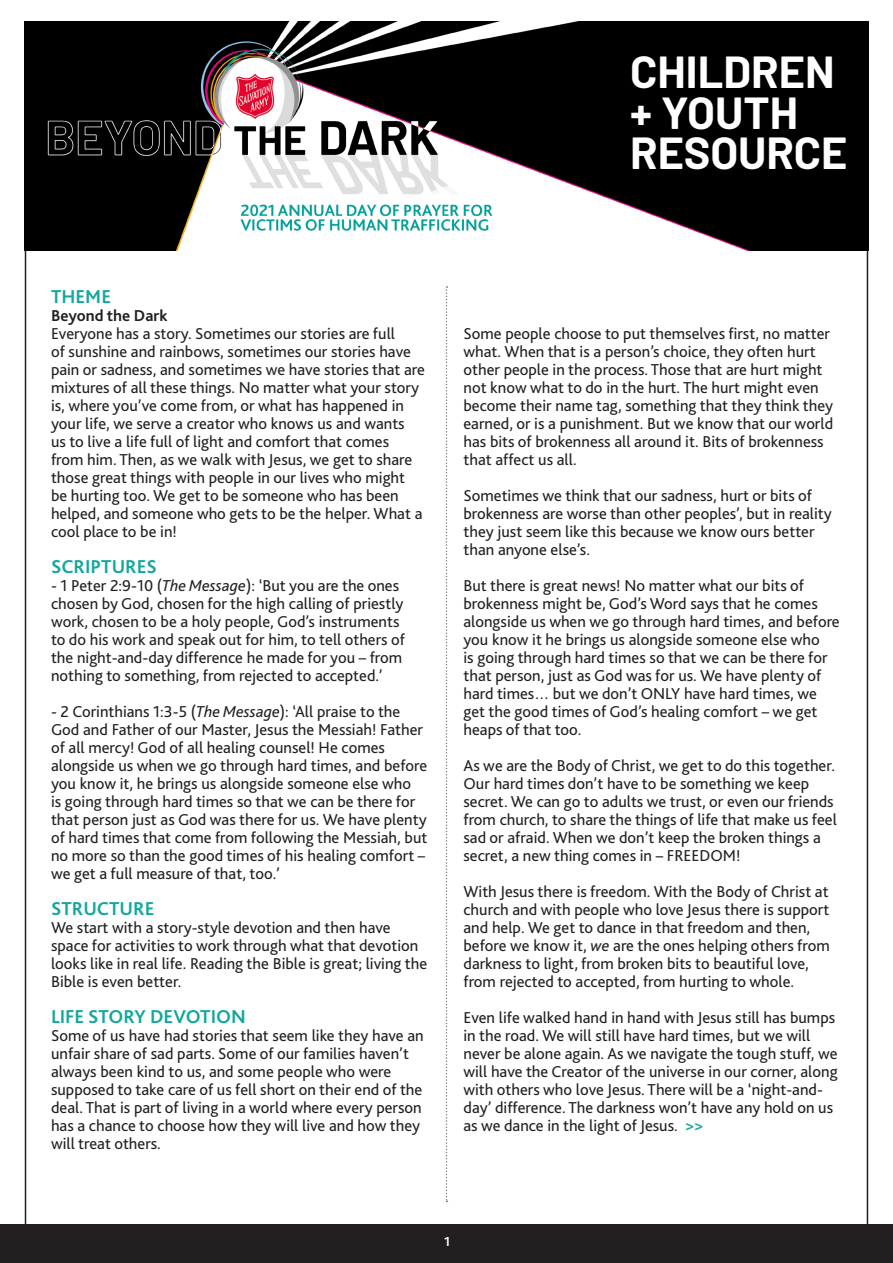
<style>
.page{position:relative;width:893px;height:1263px;background:#fff}
.page>*{position:absolute;margin:0;border:0;box-sizing:border-box;transform-origin:0 0}
.t1{font:700 45px/40.5px "Barlow";color:#fff}
.t2{font:700 19.5px "Bliss 2";color:#12a79d}
.t3{font:16.5px/18px "Bliss 2";color:#231f20}
.t4{font:700 16.5px "Bliss 2";color:#231f20}
.t5{font:700 13.5px "Bliss 2";color:#fff}
.s1{font-style:italic}
.s2{font-weight:700;color:#12a79d}
</style>
<div class="page">
<div style="left:0;top:1225px;width:893px;height:38px;background:#231f20"></div>
<svg style="left:446px;top:286px;width:1px;height:916px"></svg>
<img style="left:25px;top:21px;width:843px;height:229px">
<h1 class="t1" style="left:630px;top:51px;width:219px">CHILDREN + YOUTH<br>RESOURCE</h1>
<p class="t2" style="left:51px;top:284px;width:62px">THEME</p>
<p class="t4" style="left:51px;top:305px;width:118px">Beyond the Dark</p>
<p class="t3" style="left:51px;top:324px;width:375px">Everyone has a story. Sometimes our stories are full<br>of sunshine and rainbows, sometimes our stories have pain or sadness, and sometimes we have stories that are mixtures of all these things. No matter what your story is, where you’ve come from, or what has happened in your life, we serve a creator who knows us and wants<br>us to live a life full of light and comfort that comes from him. Then, as we walk with Jesus, we get to share those great things with people in our lives who might be hurting too. We get to be someone who has been helped, and someone who gets to be the helper. What a cool place to be in!</p>
<p class="t2" style="left:51px;top:554px;width:107px">SCRIPTURES</p>
<p class="t3" style="left:51px;top:576px;width:355px">- 1 Peter 2:9-10 (<span class="s1">The Message</span>): ‘But you are the ones chosen by God, chosen for the high calling of priestly work, chosen to be a holy people, God’s instruments to do his work and speak out for him, to tell others of the night-and-day difference he made for you – from nothing to something, from rejected to accepted.’</p>
<p class="t3" style="left:51px;top:702px;width:378px">- 2 Corinthians 1:3-5 (<span class="s1">The Message</span>): ‘All praise to the God and Father of our Master, Jesus the Messiah! Father of all mercy! God of all healing counsel! He comes alongside us when we go through hard times, and before you know it, he brings us alongside someone else who<br>is going through hard times so that we can be there for that person just as God was there for us. We have plenty of hard times that come from following the Messiah, but no more so than the good times of his healing comfort – we get a full measure of that, too.’</p>
<p class="t2" style="left:51px;top:896px;width:105px">STRUCTURE</p>
<p class="t3" style="left:51px;top:918px;width:378px">We start with a story-style devotion and then have space for activities to work through what that devotion looks like in real life. Reading the Bible is great; living the Bible is even better.</p>
<p class="t2" style="left:51px;top:1004px;width:196px">LIFE STORY DEVOTION</p>
<p class="t3" style="left:51px;top:1026px;width:374px">Some of us have had stories that seem like they have an unfair share of sad parts. Some of our families haven’t always been kind to us, and some people who were supposed to take care of us fell short on their end of the deal. That is part of living in a world where every person has a chance to choose how they will live and how they will treat others.</p>
<p class="t3" style="left:463px;top:324px;width:371px">Some people choose to put themselves first, no matter what. When that is a person’s choice, they often hurt other people in the process. Those that are hurt might not know what to do in the hurt. The hurt might even become their name tag, something that they think they earned, or is a punishment. But we know that our world has bits of brokenness all around it. Bits of brokenness that affect us all.</p>
<p class="t3" style="left:463px;top:486px;width:370px">Sometimes we think that our sadness, hurt or bits of brokenness are worse than other peoples’, but in reality they just seem like this because we know ours better than anyone else’s.</p>
<p class="t3" style="left:463px;top:576px;width:378px">But there is great news! No matter what our bits of brokenness might be, God’s Word says that he comes alongside us when we go through hard times, and before you know it he brings us alongside someone else who<br>is going through hard times so that we can be there for that person, just as God was for us. We have plenty of hard times… but we don’t ONLY have hard times, we get the good times of God’s healing comfort – we get heaps of that too.</p>
<p class="t3" style="left:463px;top:756px;width:375px">As we are the Body of Christ, we get to do this together.<br>Our hard times don’t have to be something we keep secret. We can go to adults we trust, or even our friends from church, to share the things of life that make us feel sad or afraid. When we don’t keep the broken things a secret, a new thing comes in – FREEDOM!</p>
<p class="t3" style="left:463px;top:882px;width:368px">With Jesus there is freedom. With the Body of Christ at church and with people who love Jesus there is support and help. We get to dance in that freedom and then, before we know it, <span class="s1">we</span> are the ones helping others from darkness to light, from broken bits to beautiful love, from rejected to accepted, from hurting to whole.</p>
<p class="t3" style="left:463px;top:1008px;width:376px">Even life walked hand in hand with Jesus still has bumps in the road. We will still have hard times, but we will never be alone again. As we navigate the tough stuff, we will have the Creator of the universe in our corner, along with others who love Jesus. There will be a ‘night-and&shy;day’ difference. The darkness won’t have any hold on us as we dance in the light of Jesus. <span class="s2">&gt;&gt;</span></p>
<p class="t5" style="left:444px;top:1233px;width:8px">1</p>
</div>
